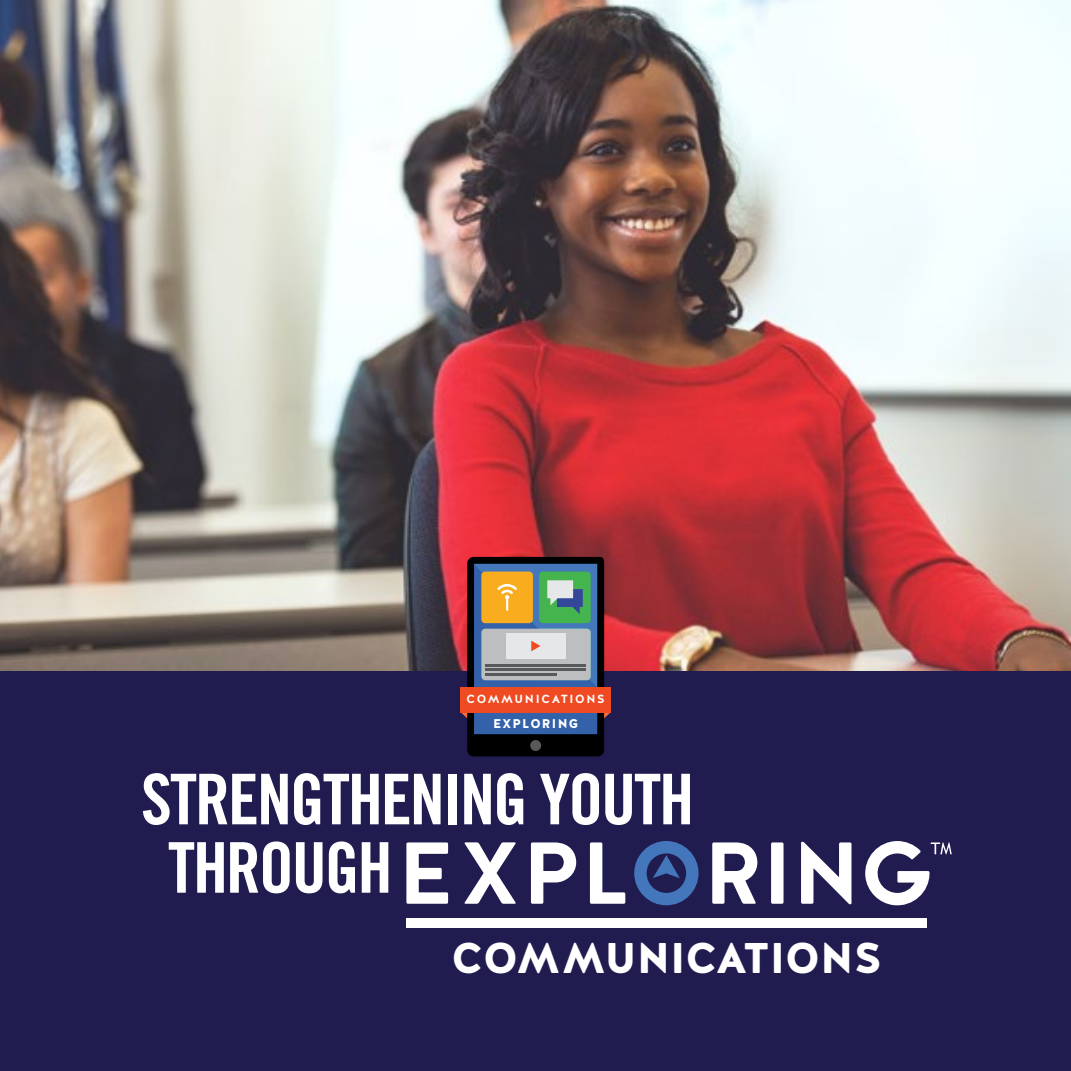
<style>
.page{position:relative;width:1071px;height:1071px;background:#fff}
.page>*{position:absolute;margin:0;border:0;box-sizing:border-box;transform-origin:0 0}
.t1{font:70px/68.4px "Trade Gothic Bold Cond Twenty";letter-spacing:-.03em;color:#fff}
.t2{font:900 42.88px "Halis R";color:#fff}
.t3{font:900 12.6px "Halis R";letter-spacing:.1em;color:#fff}
.t4{font:700 11.72px "Halis GR";letter-spacing:.14em;color:#fff}
</style>
<div class="page">
<img style="left:0;top:0;width:1071px;height:671px">
<div style="left:0;top:671px;width:1071px;height:400px;background:#201c50"></div>
<div style="left:407px;top:918px;width:520px;height:10px;background:#fff"></div>
<svg style="left:406px;top:842px;width:42px;height:62px"></svg>
<svg style="left:464px;top:842px;width:52px;height:62px"></svg>
<svg style="left:531px;top:842px;width:45px;height:62px"></svg>
<svg style="left:590px;top:842px;width:35px;height:62px"></svg>
<svg style="left:712px;top:842px;width:45px;height:62px"></svg>
<div style="left:771px;top:842px;width:13px;height:62px;background:#fff"></div>
<svg style="left:801px;top:842px;width:50px;height:62px"></svg>
<svg style="left:634px;top:841px;width:65px;height:64px"></svg>
<svg style="left:865px;top:841px;width:87px;height:65px"></svg>
<svg style="left:461px;top:557px;width:150px;height:199px;background:#796763"></svg>
<p class="t4" style="left:467px;top:691px;width:140px">COMMUNICATIONS</p>
<p class="t3" style="left:493px;top:715px;width:87px">EXPLORING</p>
<p class="t1" style="left:168px;top:765px;width:528px;text-indent:-27px">STRENGTHENING YOUTH<br>THROUGH</p>
<p class="t2" style="left:452px;top:930px;width:432px">COMMUNICATIONS</p>
</div>
